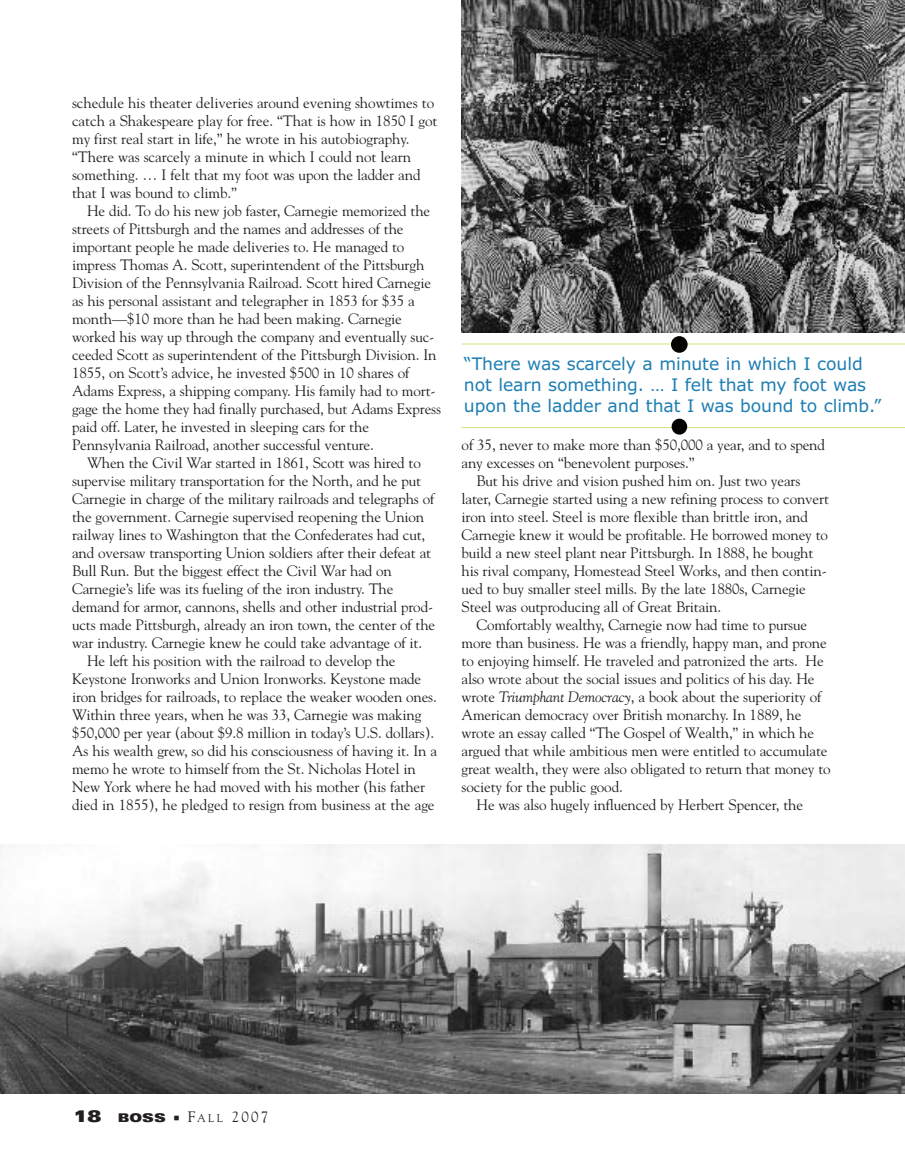
<style>
.page{position:relative;width:905px;height:1175px;background:#fff}
.page>*{position:absolute;margin:0;border:0;box-sizing:border-box;transform-origin:0 0}
.t1{font:17.25px/21px "Verdana";letter-spacing:-.005em;color:#1d7eb2}
.t2{font:15px/18px "Goudy";letter-spacing:-.01em;color:#231f20}
.t3{font:900 expanded 12px "Univers";color:#231f20}
.s1{font-style:italic}
.s2{font-size:16.5px}
.s3{font-size:11.25px}
</style>
<div class="page">
<img style="left:462px;top:0;width:442px;height:332px">
<hr style="left:461px;top:344px;width:443px;height:1px;background:#d2e17d">
<hr style="left:461px;top:427px;width:443px;height:1px;background:#d2e17d">
<div style="left:671px;top:418px;width:16px;height:16px;background:#040302;border-radius:50%"></div>
<div style="left:671px;top:336px;width:16px;height:17px;background:#040302;border-radius:50%"></div>
<img style="left:0;top:844px;width:904px;height:249px">
<p class="t2" style="left:72px;top:94px;width:367px">schedule his theater deliveries around evening showtimes to catch a Shakespeare play for free. “That is how in 1850 I got my first real start in life,” he wrote in his autobiography. “There was scarcely a minute in which I could not learn something. … I felt that my foot was upon the ladder and that I was bound to climb.”</p>
<p class="t2" style="left:72px;top:202px;width:370px;text-indent:15px">He did. To do his new job faster, Carnegie memorized the streets of Pittsburgh and the names and addresses of the important people he made deliveries to. He managed to impress Thomas A. Scott, superintendent of the Pittsburgh Division of the Pennsylvania Railroad. Scott hired Carnegie as his personal assistant and telegrapher in 1853 for $35 a month—$10 more than he had been making. Carnegie worked his way up through the company and eventually suc&shy;ceeded Scott as superintendent of the Pittsburgh Division. In 1855, on Scott’s advice, he invested $500 in 10 shares of Adams Express, a shipping company. His family had to mort&shy;gage the home they had finally purchased, but Adams Express paid off. Later, he invested in sleeping cars for the Pennsylvania Railroad, another successful venture.</p>
<p class="t2" style="left:87px;top:454px;width:335px">When the Civil War started in 1861, Scott was hired to</p>
<p class="t2" style="left:72px;top:472px;width:350px">supervise military transportation for the North, and he put</p>
<p class="t2" style="left:72px;top:490px;width:364px">Carnegie in charge of the military railroads and telegraphs of</p>
<p class="t2" style="left:72px;top:508px;width:354px">the government. Carnegie supervised reopening the Union</p>
<p class="t2" style="left:72px;top:526px;width:355px">railway lines to Washington that the Confederates had cut,</p>
<p class="t2" style="left:72px;top:544px;width:360px">and oversaw transporting Union soldiers after their defeat at</p>
<p class="t2" style="left:72px;top:562px;width:321px">Bull Run. But the biggest effect the Civil War had on</p>
<p class="t2" style="left:72px;top:580px;width:323px">Carnegie’s life was its fueling of the iron industry. The</p>
<p class="t2" style="left:72px;top:598px;width:362px">demand for armor, cannons, shells and other industrial prod-</p>
<p class="t2" style="left:72px;top:616px;width:364px">ucts made Pittsburgh, already an iron town, the center of the</p>
<p class="t2" style="left:72px;top:634px;width:351px">war industry. Carnegie knew he could take advantage of it.</p>
<p class="t2" style="left:87px;top:652px;width:310px">He left his position with the railroad to develop the</p>
<p class="t2" style="left:72px;top:670px;width:350px">Keystone Ironworks and Union Ironworks. Keystone made</p>
<p class="t2" style="left:72px;top:688px;width:366px">iron bridges for railroads, to replace the weaker wooden ones.</p>
<p class="t2" style="left:72px;top:706px;width:351px">Within three years, when he was 33, Carnegie was making</p>
<p class="t2" style="left:72px;top:724px;width:363px">$50,000 per year (about $9.8 million in today’s U.S. dollars).</p>
<p class="t2" style="left:72px;top:742px;width:366px">As his wealth grew, so did his consciousness of having it. In a</p>
<p class="t2" style="left:72px;top:760px;width:345px">memo he wrote to himself from the St. Nicholas Hotel in</p>
<p class="t2" style="left:72px;top:778px;width:354px">New York where he had moved with his mother (his father</p>
<p class="t2" style="left:72px;top:796px;width:364px">died in 1855), he pledged to resign from business at the age</p>
<p class="t1" style="left:464px;top:353px;width:419px">“There was scarcely a minute in which I could not learn something. … I felt that my foot was upon the ladder and that I was bound to climb.”</p>
<p class="t2" style="left:461px;top:436px;width:365px">of 35, never to make more than $50,000 a year, and to spend</p>
<p class="t2" style="left:461px;top:454px;width:234px">any excesses on “benevolent purposes.”</p>
<p class="t2" style="left:476px;top:472px;width:325px">But his drive and vision pushed him on. Just two years</p>
<p class="t2" style="left:461px;top:490px;width:369px">later, Carnegie started using a new refining process to convert</p>
<p class="t2" style="left:461px;top:508px;width:348px">iron into steel. Steel is more flexible than brittle iron, and</p>
<p class="t2" style="left:461px;top:526px;width:368px">Carnegie knew it would be profitable. He borrowed money to</p>
<p class="t2" style="left:461px;top:544px;width:353px">build a new steel plant near Pittsburgh. In 1888, he bought</p>
<p class="t2" style="left:461px;top:562px;width:366px">his rival company, Homestead Steel Works, and then contin-</p>
<p class="t2" style="left:461px;top:580px;width:346px">ued to buy smaller steel mills. By the late 1880s, Carnegie</p>
<p class="t2" style="left:461px;top:598px;width:261px">Steel was outproducing all of Great Britain.</p>
<p class="t2" style="left:476px;top:616px;width:332px">Comfortably wealthy, Carnegie now had time to pursue</p>
<p class="t2" style="left:461px;top:634px;width:367px">more than business. He was a friendly, happy man, and prone</p>
<p class="t2" style="left:461px;top:652px;width:364px">to enjoying himself. He traveled and patronized the arts. He</p>
<p class="t2" style="left:461px;top:670px;width:354px">also wrote about the social issues and politics of his day. He</p>
<p class="t2" style="left:461px;top:688px;width:361px">wrote <span class="s1">Triumphant Democracy</span>, a book about the superiority of</p>
<p class="t2" style="left:461px;top:706px;width:341px">American democracy over British monarchy. In 1889, he</p>
<p class="t2" style="left:461px;top:724px;width:354px">wrote an essay called “The Gospel of Wealth,” in which he</p>
<p class="t2" style="left:461px;top:742px;width:367px">argued that while ambitious men were entitled to accumulate</p>
<p class="t2" style="left:461px;top:760px;width:371px">great wealth, they were also obligated to return that money to</p>
<p class="t2" style="left:461px;top:778px;width:163px">society for the public good.</p>
<p class="t2" style="left:476px;top:796px;width:328px">He was also hugely influenced by Herbert Spencer, the</p>
<p class="t3" style="left:74px;top:1113px;width:94px"><span class="s2">18</span> BOSS</p>
<p class="t2" style="left:188px;top:1107px;width:82px">F<span class="s3">ALL</span> 2007</p>
</div>
